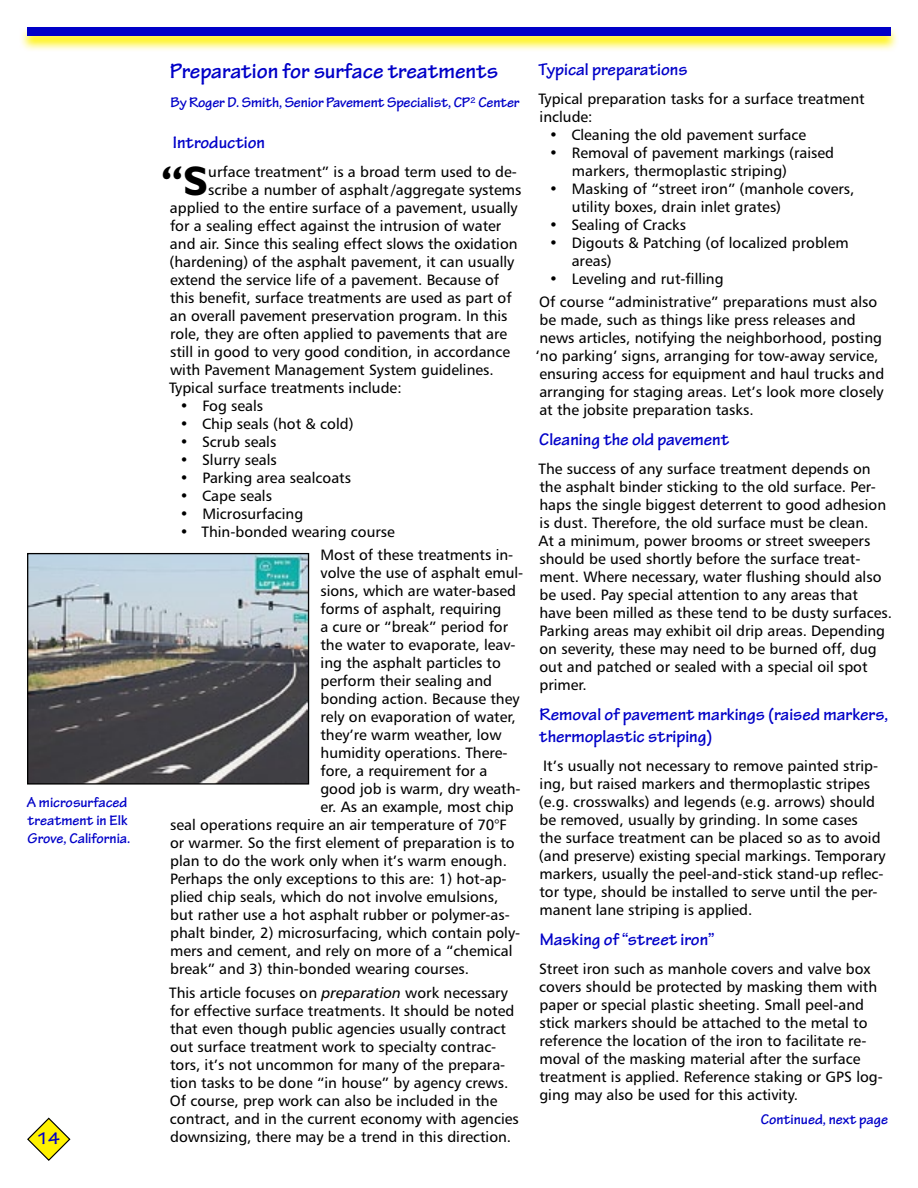
<style>
.page{position:relative;width:918px;height:1188px;background:#fff}
.page>*{position:absolute;margin:0;border:0;box-sizing:border-box;transform-origin:0 0}
.t1{font:700 41.4px "Humanist 521 BT";color:#000}
.t2{font:700 22.5px "Tekton Pro";color:#0000c8}
.t3{font:700 18px/21.6px "Tekton Pro";color:#0000c8}
.t4{font:15px/18px "Humanist 777 BT Roman B";color:#000}
.t5{font:700 15px/18px "Tekton Pro";letter-spacing:-.01em;color:#0000c8}
.s1{font-family:"Humanist 777 BT Italic B"}
</style>
<div class="page">
<svg style="left:21px;top:29px;width:876px;height:22px;background:#fff88a"></svg>
<div style="left:27px;top:27px;width:864px;height:9px;background:#0000c8"></div>
<svg style="left:27px;top:1117px;width:44px;height:44px"></svg>
<img style="left:29px;top:555px;width:278px;height:228px">
<div style="left:27px;top:553px;width:282px;height:232px;border:1px solid #000"></div>
<p class="t5" style="left:27px;top:794px;width:105px">A microsurfaced treatment in Elk<br>Grove, California.</p>
<p class="t3" style="left:36px;top:1128px;width:25px">14</p>
<h2 class="t2" style="left:170px;top:58px;width:330px">Preparation for surface treatments</h2>
<p class="t5" style="left:170px;top:93px;width:351px">By Roger D. Smith, Senior Pavement Specialist, CP<sup>2</sup> Center</p>
<p class="t3" style="left:173px;top:132px;width:94px">Introduction</p>
<h1 class="t1" style="left:161px;top:155px;width:48px">“S</h1>
<p class="t4" style="left:208px;top:162px;width:310px">urface treatment” is a broad term used to de-</p>
<p class="t4" style="left:208px;top:180px;width:315px">scribe a number of asphalt /aggregate systems</p>
<p class="t4" style="left:170px;top:198px;width:349px">applied to the entire surface of a pavement, usually</p>
<p class="t4" style="left:170px;top:216px;width:333px">for a sealing effect against the intrusion of water</p>
<p class="t4" style="left:170px;top:234px;width:349px">and air. Since this sealing effect slows the oxidation</p>
<p class="t4" style="left:170px;top:252px;width:346px">(hardening) of the asphalt pavement, it can usually</p>
<p class="t4" style="left:170px;top:270px;width:331px">extend the service life of a pavement. Because of</p>
<p class="t4" style="left:170px;top:288px;width:343px">this benefit, surface treatments are used as part of</p>
<p class="t4" style="left:170px;top:306px;width:339px">an overall pavement preservation program. In this</p>
<p class="t4" style="left:170px;top:324px;width:339px">role, they are often applied to pavements that are</p>
<p class="t4" style="left:170px;top:342px;width:342px">still in good to very good condition, in accordance</p>
<p class="t4" style="left:170px;top:360px;width:325px">with Pavement Management System guidelines.</p>
<p class="t4" style="left:169px;top:378px;width:234px">Typical surface treatments include:</p>
<p class="t4" style="left:180px;top:396px;width:85px">• Fog seals</p>
<p class="t4" style="left:180px;top:414px;width:175px">• Chip seals (hot &amp; cold)</p>
<p class="t4" style="left:180px;top:432px;width:98px">• Scrub seals</p>
<p class="t4" style="left:180px;top:450px;width:98px">• Slurry seals</p>
<p class="t4" style="left:180px;top:468px;width:173px">• Parking area sealcoats</p>
<p class="t4" style="left:180px;top:486px;width:94px">• Cape seals</p>
<p class="t4" style="left:180px;top:504px;width:125px">• Microsurfacing</p>
<p class="t4" style="left:321px;top:519px;width:194px;line-height:23.4px;text-indent:-141px">• Thin-bonded wearing course<br>Most of these treatments in-</p>
<p class="t4" style="left:321px;top:564px;width:204px">volve the use of asphalt emul-</p>
<p class="t4" style="left:320px;top:582px;width:197px">sions, which are water-based</p>
<p class="t4" style="left:320px;top:600px;width:182px">forms of asphalt, requiring</p>
<p class="t4" style="left:320px;top:618px;width:189px">a cure or “break” period for</p>
<p class="t4" style="left:320px;top:636px;width:197px">the water to evaporate, leav-</p>
<p class="t4" style="left:321px;top:654px;width:182px">ing the asphalt particles to</p>
<p class="t4" style="left:321px;top:672px;width:173px">perform their sealing and</p>
<p class="t4" style="left:321px;top:690px;width:201px">bonding action. Because they</p>
<p class="t4" style="left:321px;top:708px;width:197px">rely on evaporation of water,</p>
<p class="t4" style="left:320px;top:726px;width:183px">they’re warm weather, low</p>
<p class="t4" style="left:321px;top:744px;width:189px">humidity operations. There-</p>
<p class="t4" style="left:320px;top:762px;width:169px">fore, a requirement for a</p>
<p class="t4" style="left:320px;top:780px;width:202px">good job is warm, dry weath-</p>
<p class="t4" style="left:321px;top:798px;width:195px">er. As an example, most chip</p>
<p class="t4" style="left:170px;top:816px;width:338px">seal operations require an air temperature of 70°F</p>
<p class="t4" style="left:170px;top:834px;width:346px">or warmer. So the first element of preparation is to</p>
<p class="t4" style="left:170px;top:852px;width:338px">plan to do the work only when it’s warm enough.</p>
<p class="t4" style="left:170px;top:870px;width:338px">Perhaps the only exceptions to this are: 1) hot-ap-</p>
<p class="t4" style="left:170px;top:888px;width:330px">plied chip seals, which do not involve emulsions,</p>
<p class="t4" style="left:170px;top:906px;width:341px">but rather use a hot asphalt rubber or polymer-as-</p>
<p class="t4" style="left:170px;top:924px;width:352px">phalt binder, 2) microsurfacing, which contain poly-</p>
<p class="t4" style="left:170px;top:942px;width:344px">mers and cement, and rely on more of a “chemical</p>
<p class="t4" style="left:170px;top:960px;width:300px">break” and 3) thin-bonded wearing courses.</p>
<p class="t4" style="left:169px;top:983px;width:351px">This article focuses on <span class="s1">preparation</span> work necessary for effective surface treatments. It should be noted that even though public agencies usually contract out surface treatment work to specialty contrac&shy;tors, it’s not uncommon for many of the prepara&shy;tion tasks to be done “in house” by agency crews.<br>Of course, prep work can also be included in the contract, and in the current economy with agencies downsizing, there may be a trend in this direction.</p>
<p class="t3" style="left:539px;top:59px;width:151px">Typical preparations</p>
<p class="t4" style="left:538px;top:89px;width:328px">Typical preparation tasks for a surface treatment include:</p>
<p class="t4" style="left:549px;top:125px;width:259px">• Cleaning the old pavement surface</p>
<p class="t4" style="left:572px;top:143px;width:264px;text-indent:-23px">• Removal of pavement markings (raised markers, thermoplastic striping)</p>
<p class="t4" style="left:572px;top:179px;width:284px;text-indent:-23px">• Masking of “street iron” (manhole covers, utility boxes, drain inlet grates)</p>
<p class="t4" style="left:549px;top:215px;width:138px">• Sealing of Cracks</p>
<p class="t4" style="left:572px;top:233px;width:278px;text-indent:-23px">• Digouts &amp; Patching (of localized problem areas)</p>
<p class="t4" style="left:539px;top:267px;width:340px;line-height:23.4px;text-indent:10px">• Leveling and rut-filling<br>Of course “administrative” preparations must also</p>
<p class="t4" style="left:536px;top:311px;width:350px">be made, such as things like press releases and news articles, notifying the neighborhood, posting ‘no parking’ signs, arranging for tow-away service, ensuring access for equipment and haul trucks and arranging for staging areas. Let’s look more closely at the jobsite preparation tasks.</p>
<p class="t3" style="left:539px;top:429px;width:191px">Cleaning the old pavement</p>
<p class="t4" style="left:538px;top:460px;width:355px">The success of any surface treatment depends on the asphalt binder sticking to the old surface. Per&shy;haps the single biggest deterrent to good adhesion is dust. Therefore, the old surface must be clean.<br>At a minimum, power brooms or street sweepers should be used shortly before the surface treat&shy;ment. Where necessary, water flushing should also be used. Pay special attention to any areas that have been milled as these tend to be dusty surfaces.<br>Parking areas may exhibit oil drip areas. Depending on severity, these may need to be burned off, dug out and patched or sealed with a special oil spot primer.</p>
<p class="t3" style="left:539px;top:704px;width:351px">Removal of pavement markings (raised markers, thermoplastic striping)</p>
<p class="t4" style="left:539px;top:756px;width:348px">It’s usually not necessary to remove painted strip&shy;ing, but raised markers and thermoplastic stripes (e.g. crosswalks) and legends (e.g. arrows) should be removed, usually by grinding. In some cases<br>the surface treatment can be placed so as to avoid (and preserve) existing special markings. Temporary markers, usually the peel-and-stick stand-up reflec&shy;tor type, should be installed to serve until the per&shy;manent lane striping is applied.</p>
<p class="t3" style="left:540px;top:929px;width:176px">Masking of “street iron”</p>
<p class="t4" style="left:539px;top:959px;width:345px">Street iron such as manhole covers and valve box covers should be protected by masking them with paper or special plastic sheeting. Small peel-and stick markers should be attached to the metal to reference the location of the iron to facilitate re&shy;moval of the masking material after the surface treatment is applied. Reference staking or GPS log&shy;ging may also be used for this activity.</p>
<p class="t5" style="left:761px;top:1111px;width:129px">Continued, next page</p>
</div>
